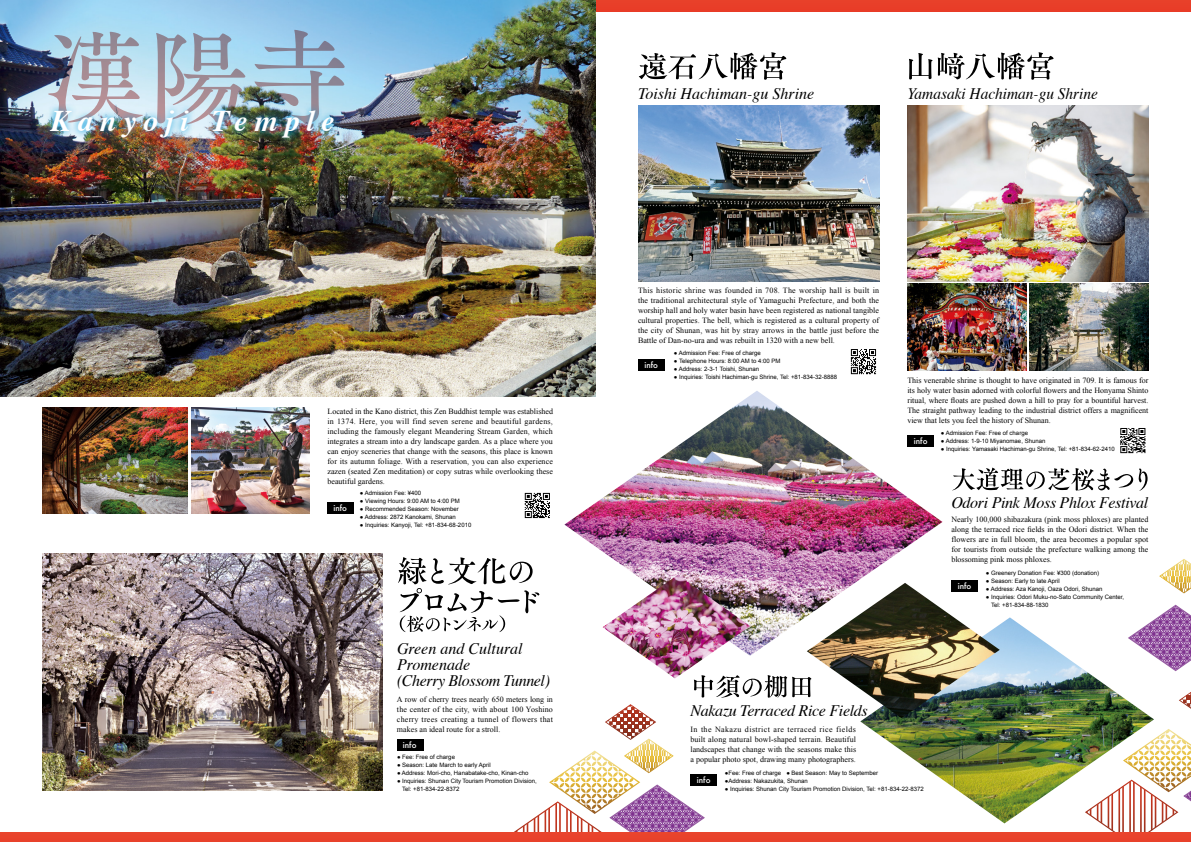
<style>
.page{position:relative;width:1191px;height:842px;background:#fff}
.page>*{position:absolute;margin:0;border:0;box-sizing:border-box;transform-origin:0 0}
.t1{font:italic 700 30px "Times";letter-spacing:.225em;color:#fff}
.t2{font:italic 16px/16px "Times";color:#000}
.t3{font:italic 16px "Times";letter-spacing:-.02em;color:#000}
.t4{font:italic 16px "Times";color:#000;scale:.96 1}
.t5{font:8px/10px "Times New Roman";color:#000;text-align:justify}
.t6{font:500 8px "Futura";color:#fff}
.t7{font:6px/8px "Arial";color:#000}
</style>
<div class="page">
<svg style="left:514px;top:704px;width:191px;height:128px"></svg>
<svg style="left:1100px;top:729px;width:91px;height:103px"></svg>
<svg style="left:1179px;top:692px;width:12px;height:17px"></svg>
<svg style="left:1159px;top:559px;width:32px;height:34px"></svg>
<svg style="left:1154px;top:604px;width:37px;height:68px"></svg>
<div style="left:0;top:0;width:1191px;height:11px;background:#e83e29"></div>
<div style="left:0;top:832px;width:1191px;height:10px;background:#e9432c"></div>
<img style="left:0;top:0;width:595px;height:397px">
<img style="left:192px;top:408px;width:117px;height:106px">
<img style="left:43px;top:408px;width:145px;height:106px">
<img style="left:43px;top:554px;width:340px;height:237px">
<svg style="left:46px;top:30px;width:299px;height:94px;background:#a6becf"></svg>
<img style="left:43px;top:103px;width:298px;height:41px">
<svg style="left:524px;top:492px;width:26px;height:27px"></svg>
<svg style="left:525px;top:493px;width:25px;height:25px"></svg>
<div style="left:327px;top:502px;width:27px;height:12px;background:#000"></div>
<svg style="left:639px;top:52px;width:147px;height:28px"></svg>
<svg style="left:909px;top:52px;width:144px;height:28px"></svg>
<img style="left:638px;top:106px;width:241px;height:175px">
<img style="left:907px;top:106px;width:241px;height:175px">
<img style="left:1029px;top:284px;width:119px;height:87px">
<svg style="left:1120px;top:428px;width:26px;height:26px"></svg>
<svg style="left:1120px;top:428px;width:25px;height:25px"></svg>
<img style="left:907px;top:284px;width:119px;height:87px">
<img style="left:564px;top:391px;width:378px;height:265px">
<img style="left:860px;top:617px;width:294px;height:206px">
<img style="left:602px;top:575px;width:148px;height:103px">
<img style="left:806px;top:583px;width:193px;height:135px">
<svg style="left:952px;top:468px;width:195px;height:23px"></svg>
<div style="left:951px;top:580px;width:27px;height:12px;background:#000"></div>
<svg style="left:398px;top:557px;width:141px;height:75px"></svg>
<div style="left:397px;top:739px;width:26px;height:12px;background:#000"></div>
<svg style="left:694px;top:675px;width:117px;height:23px"></svg>
<div style="left:690px;top:774px;width:27px;height:12px;background:#000"></div>
<div style="left:638px;top:359px;width:26px;height:12px;background:#000"></div>
<svg style="left:850px;top:349px;width:27px;height:26px"></svg>
<svg style="left:851px;top:349px;width:25px;height:25px"></svg>
<h1 class="t1" style="left:51px;top:92px;width:285px">Kanyoji Temple</h1>
<p class="t5" style="left:327px;top:407px;width:227px">Located in the Kano district, this Zen Buddhist temple was established in 1374. Here, you will find seven serene and beautiful gardens, including the famously elegant Meandering Stream Garden, which integrates a stream into a dry landscape garden. As a place where you can enjoy sceneries that change with the seasons, this place is known for its autumn foliage. With a reservation, you can also experience zazen (seated Zen meditation) or copy sutras while overlooking these beautiful gardens.</p>
<p class="t6" style="left:333px;top:502px;width:15px">info</p>
<p class="t7" style="left:360px;top:489px;width:63px">● Admission Fee: ¥400</p>
<p class="t7" style="left:360px;top:497px;width:101px">● Viewing Hours: 9:00 AM to 4:00 PM</p>
<p class="t7" style="left:360px;top:505px;width:100px">● Recommended Season: November</p>
<p class="t7" style="left:360px;top:513px;width:98px">● Address: 2872 Kanokami, Shunan</p>
<p class="t7" style="left:360px;top:521px;width:113px">● Inquiries: Kanyoji, Tel: +81-834-68-2010</p>
<h2 class="t2" style="left:397px;top:639px;width:154px">Green and Cultural<br>Promenade<br>(Cherry Blossom Tunnel)</h2>
<p class="t5" style="left:397px;top:694px;width:157px">A row of cherry trees nearly 650 meters long in the center of the city, with about 100 Yoshino cherry trees creating a tunnel of flowers that makes an ideal route for a stroll.</p>
<p class="t7" style="left:397px;top:752px;width:59px">● Fee: Free of charge</p>
<p class="t7" style="left:397px;top:760px;width:95px">● Season: Late March to early April</p>
<p class="t7" style="left:397px;top:768px;width:133px">● Address: Mori-cho, Hanabatake-cho, Kinan-cho</p>
<p class="t7" style="left:402px;top:776px;width:136px;text-indent:-5px">● Inquiries: Shunan City Tourism Promotion Division,<br>Tel: +81-834-22-8372</p>
<p class="t6" style="left:403px;top:740px;width:15px">info</p>
<h2 class="t2" style="left:638px;top:85px;width:178px">Toishi Hachiman-gu Shrine</h2>
<h2 class="t4" style="left:907px;top:80px;width:200px">Yamasaki Hachiman-gu Shrine</h2>
<p class="t5" style="left:638px;top:285px;width:243px">This historic shrine was founded in 708. The worship hall is built in the traditional architectural style of Yamaguchi Prefecture, and both the worship hall and holy water basin have been registered as national tangible cultural properties. The bell, which is registered as a cultural property of the city of Shunan, was hit by stray arrows in the battle just before the Battle of Dan-no-ura and was rebuilt in 1320 with a new bell.</p>
<p class="t6" style="left:644px;top:359px;width:15px">info</p>
<p class="t7" style="left:674px;top:349px;width:88px">● Admission Fee: Free of charge</p>
<p class="t7" style="left:674px;top:357px;width:108px">● Telephone Hours: 8:00 AM to 4:00 PM</p>
<p class="t7" style="left:674px;top:365px;width:87px">● Address: 2-3-1 Toishi, Shunan</p>
<p class="t7" style="left:674px;top:373px;width:165px">● Inquiries: Toishi Hachiman-gu Shrine, Tel: +81-834-32-8888</p>
<p class="t5" style="left:907px;top:375px;width:242px">This venerable shrine is thought to have originated in 709. It is famous for its holy water basin adorned with colorful flowers and the Honyama Shinto ritual, where floats are pushed down a hill to pray for a bountiful harvest.<br>The straight pathway leading to the industrial district offers a magnificent view that lets you feel the history of Shunan.</p>
<p class="t6" style="left:913px;top:435px;width:15px">info</p>
<p class="t7" style="left:941px;top:429px;width:88px">● Admission Fee: Free of charge</p>
<p class="t7" style="left:941px;top:437px;width:106px">● Address: 1-9-10 Miyanomae, Shunan</p>
<p class="t7" style="left:941px;top:445px;width:175px">● Inquiries: Yamasaki Hachiman-gu Shrine, Tel: +81-834-62-2410</p>
<h2 class="t3" style="left:951px;top:489px;width:198px">Odori Pink Moss Phlox Festival</h2>
<p class="t5" style="left:951px;top:514px;width:199px">Nearly 100,000 shibazakura (pink moss phloxes) are planted along the terraced rice fields in the Odori district. When the flowers are in full bloom, the area becomes a popular spot for tourists from outside the prefecture walking among the blossoming pink moss phloxes.</p>
<p class="t6" style="left:957px;top:581px;width:15px">info</p>
<p class="t7" style="left:986px;top:569px;width:115px">● Greenery Donation Fee: ¥300 (donation)</p>
<p class="t7" style="left:986px;top:577px;width:75px">● Season: Early to late April</p>
<p class="t7" style="left:986px;top:585px;width:118px">● Address: Aza Kanoji, Oaza Odori, Shunan</p>
<p class="t7" style="left:991px;top:593px;width:135px;text-indent:-5px">● Inquiries: Odori Muku-no-Sato Community Center,<br>Tel: +81-834-88-1830</p>
<h2 class="t3" style="left:690px;top:696px;width:179px">Nakazu Terraced Rice Fields</h2>
<p class="t5" style="left:690px;top:724px;width:167px">In the Nakazu district are terraced rice fields built along natural bowl-shaped terrain. Beautiful landscapes that change with the seasons make this a popular photo spot, drawing many photographers.</p>
<p class="t6" style="left:697px;top:775px;width:15px">info</p>
<p class="t7" style="left:725px;top:768px;width:154px">●Fee: Free of charge ● Best Season: May to September</p>
<p class="t7" style="left:725px;top:776px;width:84px">●Address: Nakazukita, Shunan</p>
<p class="t7" style="left:725px;top:784px;width:200px">● Inquiries: Shunan City Tourism Promotion Division, Tel: +81-834-22-8372</p>
</div>
